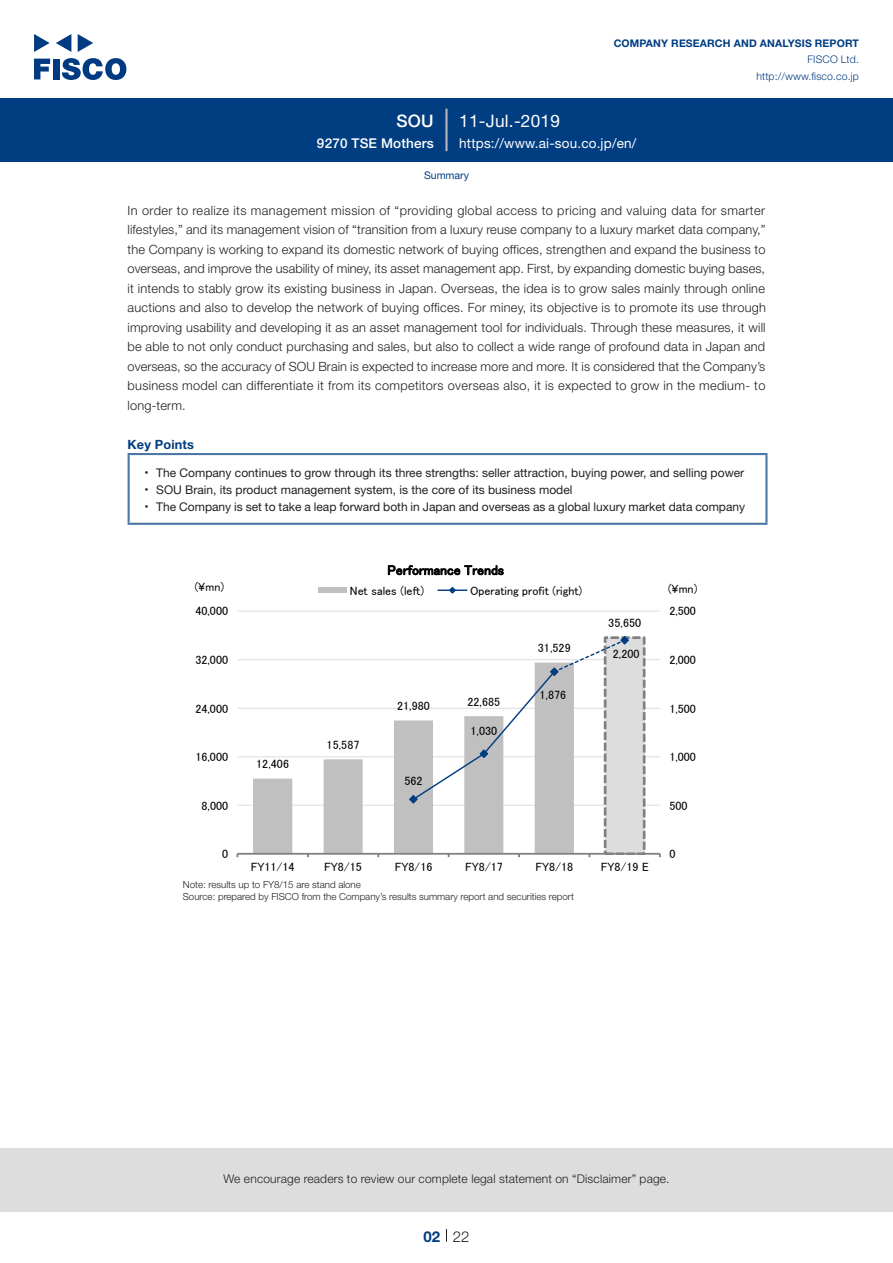
<style>
.page{position:relative;width:893px;height:1263px;background:#fff}
.page>*{position:absolute;margin:0;border:0;box-sizing:border-box;transform-origin:0 0}
.t1{font:17.25px "Helvetica Neue LT Std";letter-spacing:.015em;color:#fff}
.t2{font:500 17.25px "Helvetica Neue LT Std";color:#fff}
.t3{font:300 15px "Helvetica Neue LT Std";color:#231f20}
.t4{font:700 15px "Helvetica Neue LT Std";color:#003d81}
.t5{font:13.5px "Helvetica Neue LT Std";letter-spacing:.015em;color:#fff}
.t6{font:13.5px "MS P Gothic";letter-spacing:.01em;color:#000}
.t7{font:500 13.5px "Helvetica Neue LT Std";letter-spacing:.015em;color:#fff}
.本文_e{font:300 12.75px/19.5px "Helvetica Neue LT Std";letter-spacing:.025em;color:#231f20;text-align:justify}
.Key_Points_e{font:700 12.75px "Helvetica Neue LT Std";letter-spacing:.015em;color:#003d81}
.t8{font:12.15px "MS P Gothic";letter-spacing:.005em;color:#000}
.Key_Points中_e{font:12px "Helvetica Neue LT Std";color:#231f20}
.t9{font:12px "MS P Gothic";color:#000}
.t10{font:300 12px "Helvetica Neue LT Std";letter-spacing:.015em;color:#231f20}
.t11{font:700 10.5px "Helvetica Neue LT Std";letter-spacing:.015em;color:#003d81}
.t12{font:300 10.5px/16.5px "Helvetica Neue LT Std";letter-spacing:.015em;color:#003d81;text-align:right}
.ヘッダー_e{font:10.5px "Helvetica Neue LT Std";color:#003d81}
.表組み基本スタイル_en{font:300 9.75px "Helvetica Neue LT Std";color:#231f20}
.Key_Points中_e-2{font:7.2px "Helvetica Neue LT Std";color:#231f20}
</style>
<div class="page">
<div style="left:0;top:1148px;width:893px;height:64px;background:#ddd"></div>
<svg style="left:34px;top:59px;width:16px;height:20px"></svg>
<div style="left:53px;top:59px;width:6px;height:20px;background:#003a83"></div>
<svg style="left:62px;top:58px;width:64px;height:22px"></svg>
<svg style="left:34px;top:34px;width:16px;height:18px"></svg>
<svg style="left:78px;top:34px;width:15px;height:18px"></svg>
<svg style="left:56px;top:34px;width:15px;height:18px"></svg>
<div style="left:0;top:98px;width:893px;height:64px;background:#003d81"></div>
<hr style="left:445px;top:109px;width:3px;height:42px;background:#b5b5b6">
<svg style="left:446px;top:1229px;width:1px;height:13px"></svg>
<hr style="left:128px;top:455px;width:2px;height:68px;background:#4d77a7">
<hr style="left:128px;top:453px;width:639px;height:2px;background:#4d77a7">
<hr style="left:765px;top:455px;width:2px;height:68px;background:#4d77a7">
<hr style="left:128px;top:523px;width:639px;height:2px;background:#4d77a7">
<hr style="left:237px;top:805px;width:423px;height:1px;background:#ddd">
<hr style="left:237px;top:756px;width:423px;height:1px;background:#ddd">
<hr style="left:237px;top:708px;width:423px;height:1px;background:#ddd">
<hr style="left:237px;top:659px;width:423px;height:1px;background:#ddd">
<hr style="left:237px;top:611px;width:423px;height:1px;background:#ddd">
<div style="left:605px;top:638px;width:39px;height:216px;background:#ddd"></div>
<div style="left:604px;top:636px;width:41px;height:219px;border:3px dashed #808080"></div>
<svg style="left:253px;top:720px;width:321px;height:133px"></svg>
<hr style="left:237px;top:853px;width:423px;height:2px;background:#808080">
<svg style="left:408px;top:636px;width:222px;height:168px"></svg>
<svg style="left:388px;top:565px;width:116px;height:10px"></svg>
<div style="left:318px;top:587px;width:29px;height:6px;background:#c0c0c0"></div>
<hr style="left:438px;top:589px;width:29px;height:2px;background:#003d81">
<svg style="left:448px;top:587px;width:9px;height:7px"></svg>
<h1 class="t2" style="left:396px;top:110px;width:39px">SOU</h1>
<p class="t7" style="left:317px;top:135px;width:118px">9270 TSE Mothers</p>
<h1 class="t1" style="left:459px;top:110px;width:102px">11-Jul.-2019</h1>
<p class="t11" style="left:614px;top:37px;width:247px">COMPANY RESEARCH AND ANALYSIS REPORT</p>
<p class="t12" style="left:756px;top:51px;width:104px">FISCO Ltd. http://www.fisco.co j p.</p>
<p class="t5" style="left:459px;top:135px;width:179px">https://www.ai-sou.co j p. /en/</p>
<p class="ヘッダー_e" style="left:424px;top:169px;width:46px">Summary</p>
<p class="本文_e" style="left:128px;top:200px;width:640px">In order to realize its management mission of “providing global access to pricing and valuing data for smarter lifestyles,” and its management vision of “transition from a luxury reuse company to a luxury market data company “, the Company is working to expand its domestic network of buying offices, strengthen and expand the business to overseas, and improve the usability of miney, its asset management app. First, by expanding domestic buying bases, it intends to stably grow its existing business in Japan. Overseas, the idea is to grow sales mainly through online auctions and also to develop the network of buying offices. For miney, its objective is to promote its use through improving usability and developing it as an asset management tool for individuals. Through these measures it, will be able to not only conduct purchasing and sales, but also to collect a wide range of profound data in Japan and overseas, so the accuracy of SOU Brain is expected to increase more and more isIt. considered that the Company s’ business model can differentiate it from its competitors overseas also isit, expected to grow in the medium- to long-term.</p>
<p class="Key_Points_e" style="left:128px;top:436px;width:68px">Key Points</p>
<p class="Key_Points中_e" style="left:156px;top:465px;width:589px">The Company continues to grow through its three strengths: seller attraction, buying power, and selling power</p>
<p class="Key_Points中_e-2" style="left:145px;top:468px;width:5px">•</p>
<p class="Key_Points中_e-2" style="left:145px;top:485px;width:5px">•</p>
<p class="Key_Points中_e-2" style="left:145px;top:502px;width:5px">•</p>
<p class="Key_Points中_e" style="left:156px;top:482px;width:418px">SOU Brain, its product management system is, the core of its business model</p>
<p class="Key_Points中_e" style="left:156px;top:500px;width:590px">The Company is set to take a leap forward both in Japan and overseas as a global luxury market data company</p>
<p class="t9" style="left:195px;top:581px;width:31px">¥( mn)</p>
<p class="t9" style="left:196px;top:605px;width:34px">40,000</p>
<p class="t9" style="left:196px;top:654px;width:34px">32,000</p>
<p class="t9" style="left:196px;top:702px;width:34px">24,000</p>
<p class="t9" style="left:196px;top:751px;width:34px">16,000</p>
<p class="t9" style="left:202px;top:799px;width:28px">8,000</p>
<p class="t9" style="left:222px;top:848px;width:8px">0</p>
<p class="t9" style="left:256px;top:758px;width:34px">12,406</p>
<p class="t9" style="left:251px;top:861px;width:45px">FY11/14</p>
<p class="t6" style="left:388px;top:563px;width:118px">Performance Trends</p>
<p class="t9" style="left:470px;top:584px;width:114px">Operating profit (right(</p>
<p class="t9" style="left:350px;top:584px;width:76px">Net sales (left)</p>
<p class="t9" style="left:327px;top:739px;width:34px">15,587</p>
<p class="t9" style="left:324px;top:861px;width:39px">FY8/15</p>
<p class="t9" style="left:397px;top:700px;width:34px">21,980</p>
<p class="t8" style="left:404px;top:775px;width:20px">562</p>
<p class="t9" style="left:395px;top:861px;width:39px">FY8/16</p>
<p class="t9" style="left:467px;top:696px;width:34px">22,685</p>
<p class="t9" style="left:470px;top:725px;width:28px">1,030</p>
<p class="t9" style="left:465px;top:861px;width:39px">FY8/17</p>
<p class="t9" style="left:538px;top:642px;width:34px">31,529</p>
<p class="t9" style="left:539px;top:688px;width:28px">1,876</p>
<p class="t9" style="left:536px;top:861px;width:39px">FY8/18</p>
<p class="表組み基本スタイル_en" style="left:183px;top:879px;width:180px">Note: results up to FY8/15 are stand alone</p>
<p class="表組み基本スタイル_en" style="left:183px;top:891px;width:393px">Source: prepared by FISCO from the Company s’ results summary report and securities report</p>
<p class="t8" style="left:608px;top:617px;width:35px">35,650</p>
<p class="t9" style="left:613px;top:647px;width:28px">2,200</p>
<p class="t9" style="left:601px;top:861px;width:50px">FY8/19 E</p>
<p class="t9" style="left:668px;top:583px;width:31px">(¥mn(</p>
<p class="t9" style="left:669px;top:605px;width:28px">2,500</p>
<p class="t9" style="left:669px;top:654px;width:28px">2,000</p>
<p class="t9" style="left:669px;top:702px;width:28px">1,500</p>
<p class="t9" style="left:669px;top:751px;width:28px">1,000</p>
<p class="t9" style="left:669px;top:799px;width:20px">500</p>
<p class="t9" style="left:669px;top:848px;width:8px">0</p>
<p class="t10" style="left:223px;top:1171px;width:448px">We encourage readers to review our complete legal statement on “Disclaimer” page.</p>
<p class="t4" style="left:423px;top:1227px;width:18px">02</p>
<p class="t3" style="left:453px;top:1227px;width:18px">22</p>
</div>
